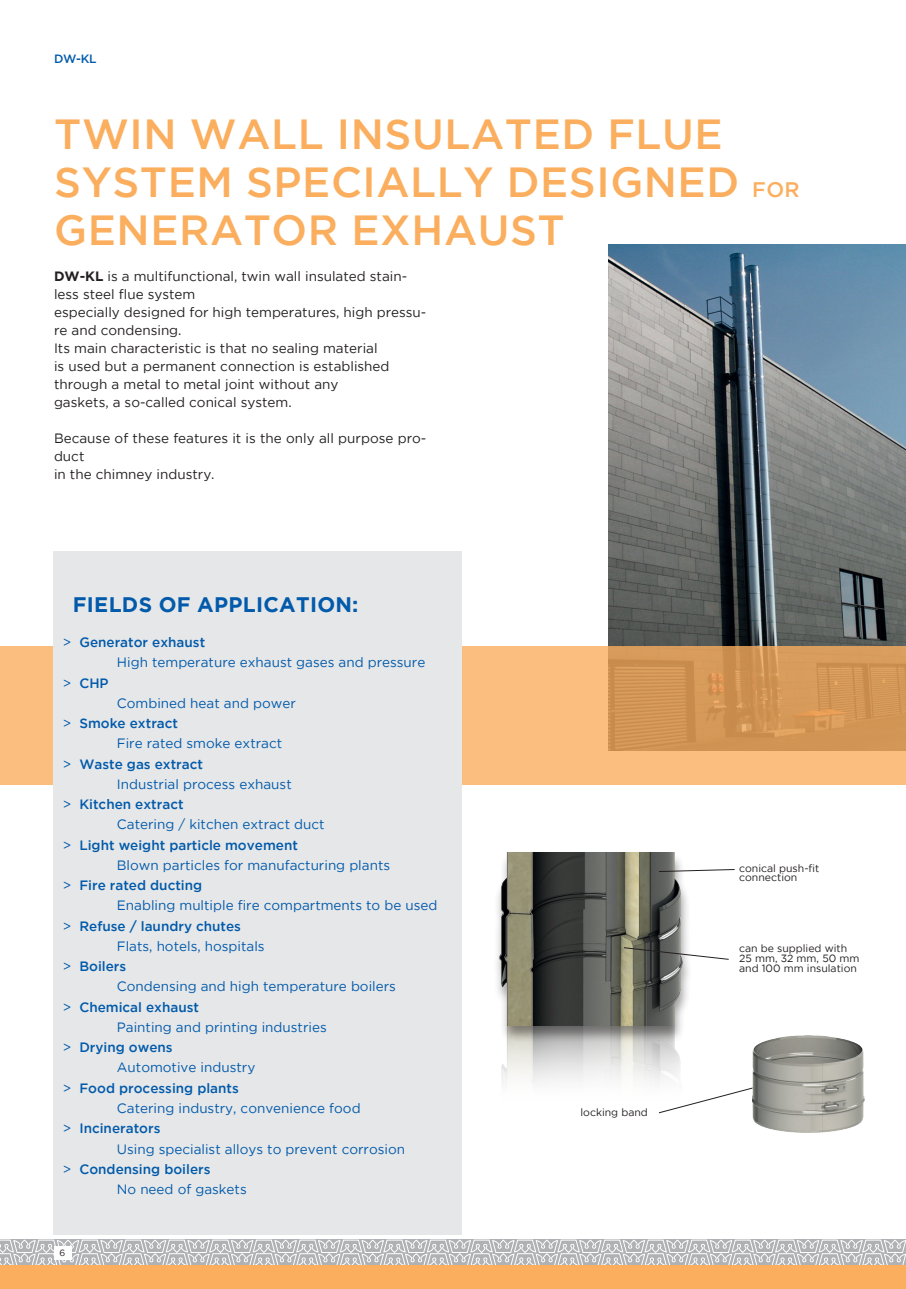
<style>
.page{position:relative;width:906px;height:1289px;background:#fff}
.page>*{position:absolute;margin:0;border:0;box-sizing:border-box;transform-origin:0 0}
.t1{font:500 42px/48px "Gotham";letter-spacing:.015em;color:#faae5e}
.t2{font:700 21px "Gotham";letter-spacing:.015em;color:#015aaa}
.t3{font:13.5px "Gotham";color:#015aaa}
.t4{font:13.5px/18px "Gotham";color:#231f20}
.t5{font:500 13.5px "Gotham";color:#015aaa}
.t6{font:500 12px "Gotham";color:#015aaa}
.t7{font:10.5px/9.6px "Gotham";color:#231f20}
.t8{font:9px "Gotham";color:#231f20}
.s1{font-size:21px}
.s2{font-weight:700}
.s3{font-weight:400}
</style>
<div class="page">
<svg style="left:0;top:1239px;width:906px;height:26px;background:#c5c6c9"></svg>
<div style="left:54px;top:1245px;width:17px;height:14px;background:#fff"></div>
<div style="left:0;top:1265px;width:906px;height:23px;background:#faae5e"></div>
<img style="left:609px;top:244px;width:297px;height:402px">
<svg style="left:0;top:646px;width:906px;height:138px;background:#e8ab6b"></svg>
<div style="left:54px;top:552px;width:408px;height:682px;background:#e6e7e9"></div>
<img style="left:501px;top:1043px;width:180px;height:71px">
<div style="left:492px;top:852px;width:200px;height:191px;background:#231f20;opacity:.45"></div>
<svg style="left:658px;top:1086px;width:95px;height:27px"></svg>
<svg style="left:658px;top:868px;width:77px;height:4px"></svg>
<svg style="left:623px;top:947px;width:106px;height:13px"></svg>
<img style="left:753px;top:1035px;width:111px;height:97px">
<p class="t6" style="left:54px;top:50px;width:44px">DW-KL</p>
<h1 class="t1" style="left:54px;top:110px;width:747px">TWIN WALL INSULATED FLUE<br>SYSTEM SPECIALLY DESIGNED <span class="s1">FOR<br></span>GENERATOR EXHAUST</h1>
<p class="t4" style="left:54px;top:267px;width:374px"><span class="s2">DW-KL</span> is a multifunctional, twin wall insulated stain&shy;less steel flue system<br>especially designed for high temperatures, high pressu&shy;re and condensing.<br>Its main characteristic is that no sealing material<br>is used but a permanent connection is established through a metal to metal joint without any<br>gaskets, a so-called conical system.</p>
<p class="t4" style="left:54px;top:429px;width:374px">Because of these features it is the only all purpose pro&shy;duct<br>in the chimney industry.</p>
<h2 class="t2" style="left:73px;top:591px;width:287px">FIELDS OF APPLICATION:</h2>
<p class="t5" style="left:63px;top:633px;width:144px"><span class="s3">&gt;</span> Generator exhaust</p>
<p class="t3" style="left:117px;top:654px;width:310px">High temperature exhaust gases and pressure</p>
<p class="t5" style="left:63px;top:674px;width:47px"><span class="s3">&gt;</span> CHP</p>
<p class="t3" style="left:117px;top:694px;width:180px">Combined heat and power</p>
<p class="t5" style="left:63px;top:714px;width:117px"><span class="s3">&gt;</span> Smoke extract</p>
<p class="t3" style="left:117px;top:735px;width:167px">Fire rated smoke extract</p>
<p class="t5" style="left:63px;top:755px;width:142px"><span class="s3">&gt;</span> Waste gas extract</p>
<p class="t3" style="left:117px;top:775px;width:176px">Industrial process exhaust</p>
<p class="t5" style="left:63px;top:795px;width:122px"><span class="s3">&gt;</span> Kitchen extract</p>
<p class="t3" style="left:117px;top:816px;width:209px">Catering / kitchen extract duct</p>
<p class="t5" style="left:63px;top:836px;width:236px"><span class="s3">&gt;</span> Light weight particle movement</p>
<p class="t3" style="left:117px;top:856px;width:275px">Blown particles for manufacturing plants</p>
<p class="t5" style="left:63px;top:876px;width:141px"><span class="s3">&gt;</span> Fire rated ducting</p>
<p class="t3" style="left:117px;top:897px;width:322px">Enabling multiple fire compartments to be used</p>
<p class="t5" style="left:63px;top:917px;width:180px"><span class="s3">&gt;</span> Refuse / laundry chutes</p>
<p class="t3" style="left:117px;top:937px;width:149px">Flats, hotels, hospitals</p>
<p class="t5" style="left:63px;top:957px;width:65px"><span class="s3">&gt;</span> Boilers</p>
<p class="t3" style="left:117px;top:978px;width:280px">Condensing and high temperature boilers</p>
<p class="t5" style="left:63px;top:998px;width:138px"><span class="s3">&gt;</span> Chemical exhaust</p>
<p class="t3" style="left:117px;top:1018px;width:211px">Painting and printing industries</p>
<p class="t5" style="left:63px;top:1038px;width:111px"><span class="s3">&gt;</span> Drying owens</p>
<p class="t3" style="left:117px;top:1059px;width:140px">Automotive industry</p>
<p class="t5" style="left:63px;top:1079px;width:177px"><span class="s3">&gt;</span> Food processing plants</p>
<p class="t3" style="left:117px;top:1099px;width:245px">Catering industry, convenience food</p>
<p class="t5" style="left:63px;top:1119px;width:99px"><span class="s3">&gt;</span> Incinerators</p>
<p class="t3" style="left:117px;top:1140px;width:290px">Using specialist alloys to prevent corrosion</p>
<p class="t5" style="left:63px;top:1160px;width:149px"><span class="s3">&gt;</span> Condensing boilers</p>
<p class="t3" style="left:117px;top:1180px;width:131px">No need of gaskets</p>
<p class="t8" style="left:60px;top:1247px;width:7px">6</p>
<p class="t7" style="left:580px;top:1107px;width:69px">locking band</p>
<p class="t7" style="left:739px;top:862px;width:82px">conical push-fit connection</p>
<p class="t7" style="left:739px;top:943px;width:122px">can be supplied with<br>25 mm, 32 mm, 50 mm and 100 mm insulation</p>
</div>
